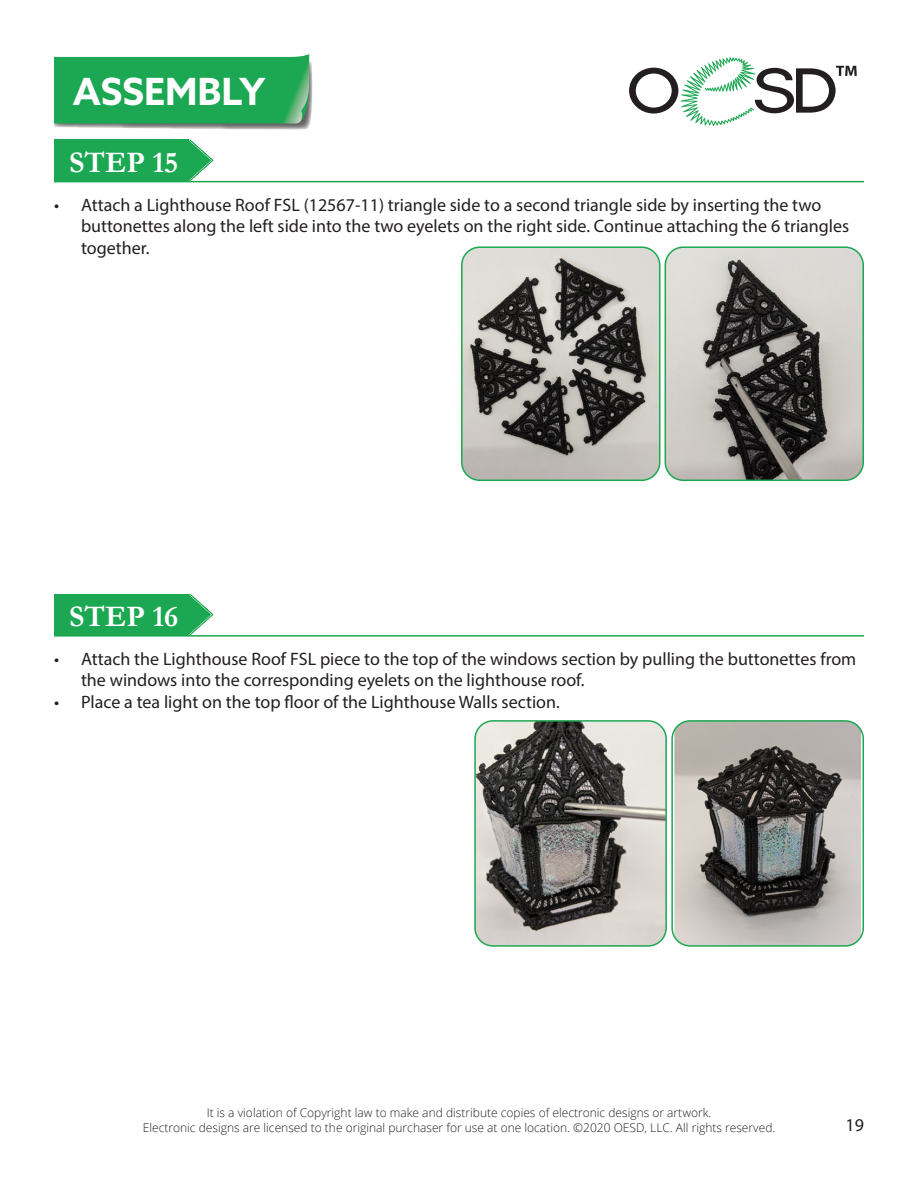
<style>
.page{position:relative;width:918px;height:1188px;background:#fff}
.page>*{position:absolute;margin:0;border:0;box-sizing:border-box;transform-origin:0 0}
.t1{font:700 37.5px "Azo Sans";color:#fff}
.t2{font:700 30px "Garamond";color:#fff}
.t3{font:18px/21.6px "Myriad Pro";color:#231f20}
.t4{font:300 12px "Open Sans";color:#231f20}
</style>
<div class="page">
<svg style="left:629px;top:57px;width:228px;height:69px"></svg>
<svg style="left:54px;top:54px;width:259px;height:76px"></svg>
<hr style="left:54px;top:635px;width:810px;height:2px;background:#1ca752">
<div style="left:54px;top:594px;width:134px;height:41px;background:#1ca752"></div>
<svg style="left:188px;top:594px;width:25px;height:41px"></svg>
<img style="left:674px;top:723px;width:187px;height:221px">
<div style="left:671px;top:720px;width:193px;height:227px;border:2px solid #1ca752;border-radius:18px"></div>
<img style="left:665px;top:249px;width:198px;height:231px">
<div style="left:665px;top:246px;width:199px;height:235px;border:2px solid #1ca752;border-radius:18px"></div>
<img style="left:462px;top:249px;width:198px;height:231px">
<div style="left:461px;top:246px;width:199px;height:235px;border:2px solid #1ca752;border-radius:18px"></div>
<img style="left:477px;top:723px;width:187px;height:221px">
<div style="left:474px;top:720px;width:193px;height:227px;border:2px solid #1ca752;border-radius:18px"></div>
<hr style="left:54px;top:181px;width:810px;height:1px;background:#1ca752">
<div style="left:54px;top:140px;width:134px;height:41px;background:#1ca752"></div>
<svg style="left:188px;top:140px;width:25px;height:41px"></svg>
<p class="t1" style="left:73px;top:67px;width:194px">ASSEMBLY</p>
<p class="t2" style="left:69px;top:142px;width:105px">STEP X</p>
<p class="t2" style="left:152px;top:142px;width:27px">15</p>
<p class="t3" style="left:81px;top:193px;width:770px;text-indent:-27px">• Attach a Lighthouse Roof FSL (12567-11) triangle side to a second triangle side by inserting the two buttonettes along the left side into the two eyelets on the right side. Continue attaching the 6 triangles together.</p>
<p class="t2" style="left:69px;top:596px;width:111px">STEP 16</p>
<p class="t2" style="left:152px;top:596px;width:22px">X</p>
<p class="t3" style="left:81px;top:648px;width:777px;text-indent:-27px">• Attach the Lighthouse Roof FSL piece to the top of the windows section by pulling the buttonettes from the windows into the corresponding eyelets on the lighthouse roof.</p>
<p class="t3" style="left:54px;top:691px;width:507px">• Place a tea light on the top floor of the Lighthouse Walls section.</p>
<p class="t4" style="left:207px;top:1105px;width:506px">It is a violation of Copyright law to make and distribute copies of electronic designs or artwork.</p>
<p class="t4" style="left:143px;top:1119px;width:634px">Electronic designs are licensed to the original purchaser for use at one location. ©2020 OESD, LLC. All rights reserved.</p>
<p class="t3" style="left:846px;top:1114px;width:20px">19</p>
</div>
